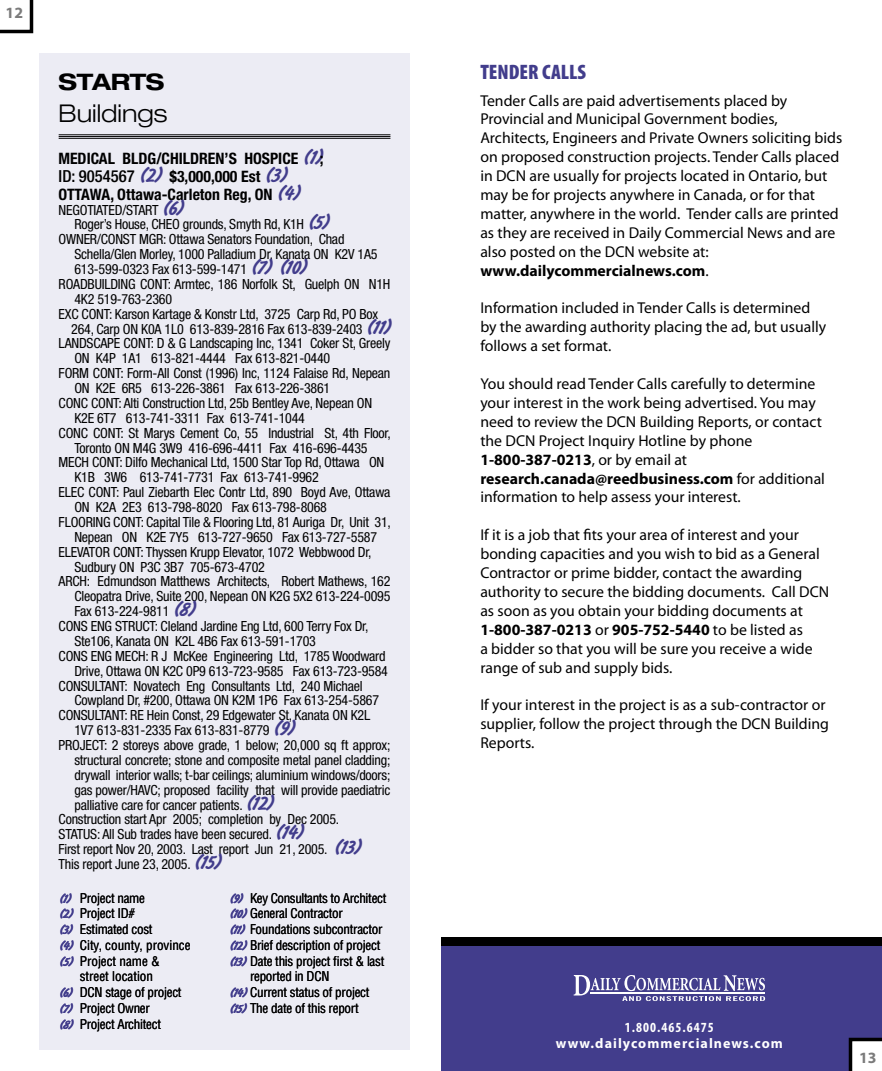
<style>
.page{position:relative;width:882px;height:1071px;background:#fff}
.page>*{position:absolute;margin:0;border:0;box-sizing:border-box;transform-origin:0 0}
.t1{font:300 expanded 24.5px "Helvetica Neue";color:#000}
.t2{font:700 expanded 22.75px "Helvetica Neue";letter-spacing:-.015em;color:#000}
.t3{font:900 condensed 21px "Myriad Pro";color:#423d8c}
.t4{font:15.75px/18.9px "Myriad Pro";color:#000}
.t5{font:700 condensed 15.75px/18px "Helvetica Neue";color:#000}
.t6{font:700 15.75px "Myriad Pro";color:#000}
.t7{font:700 15.75px "Myriad Pro";color:#7b7b7b}
.t8{font:condensed 14px "Helvetica Neue";letter-spacing:-.015em;color:#000}
.t9{font:700 14px "Myriad Pro";letter-spacing:.075em;color:#fff}
.t10{font:700 condensed 14px "Myriad Pro";letter-spacing:.075em;color:#fff}
.t11{font:condensed 13.12px "Helvetica";letter-spacing:-.02em;color:#000}
.t12{font:condensed 13.12px "Helvetica";color:#000}
.s1{font-family:"Brush Type";font-weight:400;font-style:italic;font-stretch:normal;font-size:21px;color:#423d8c}
.s2{font-weight:500;font-size:16.62px}
.s3{font-family:"Brush Type";font-style:italic;font-stretch:normal;font-size:21px;color:#423d8c}
.s4{font-family:"Brush Type";font-style:italic;font-stretch:normal;color:#423d8c}
.s5{font-weight:700}
</style>
<div class="page">
<svg style="left:0;top:0;width:34px;height:34px"></svg>
<div style="left:441px;top:937px;width:441px;height:134px;background:#423d8c"></div>
<div style="left:441px;top:937px;width:441px;height:9px;background:#000"></div>
<svg style="left:574px;top:975px;width:191px;height:26px"></svg>
<svg style="left:848px;top:1037px;width:34px;height:34px"></svg>
<div style="left:39px;top:54px;width:371px;height:996px;background:#ececf4"></div>
<hr style="left:59px;top:134px;width:331px;height:1px;background:#000">
<hr style="left:59px;top:136px;width:331px;height:1px;background:#000">
<hr style="left:59px;top:138px;width:331px;height:1px;background:#000">
<p class="t7" style="left:6px;top:3px;width:9px">12</p>
<h2 class="t2" style="left:59px;top:68px;width:107px">STARTS</h2>
<h1 class="t1" style="left:59px;top:98px;width:110px">Buildings</h1>
<p class="t5" style="left:59px;top:149px;width:267px">MEDICAL BLDG/CHILDREN’S HOSPICE <span class="s1">(1)</span>;<br><span class="s2">ID: 9054567</span> <span class="s1">(2)</span> $3,000,000 Est <span class="s1">(3)<br></span>OTTAWA, Ottawa-Carleton Reg, ON <span class="s1">(4)</span></p>
<p class="t8" style="left:59px;top:201px;width:124px">NEGOTIATED/START <span class="s3">(6)</span></p>
<p class="t8" style="left:74px;top:216px;width:254px">Roger’s House, CHEO grounds, Smyth Rd, K1H <span class="s3">(5)</span></p>
<p class="t8" style="left:59px;top:231px;width:287px">OWNER/CONST MGR: Ottawa Senators Foundation, Chad</p>
<p class="t8" style="left:74px;top:246px;width:305px">Schella/Glen Morley, 1000 Palladium Dr, Kanata ON K2V 1A5</p>
<p class="t8" style="left:74px;top:261px;width:232px">613-599-0323 Fax 613-599-1471 <span class="s3">(7) (10)</span></p>
<p class="t8" style="left:59px;top:276px;width:333px">ROADBUILDING CONT: Armtec, 186 Norfolk St, Guelph ON N1H</p>
<p class="t8" style="left:74px;top:291px;width:99px">4K2 519-763-2360</p>
<p class="t8" style="left:59px;top:306px;width:321px">EXC CONT: Karson Kartage &amp; Konstr Ltd, 3725 Carp Rd, PO Box</p>
<p class="t8" style="left:71px;top:320px;width:319px">264, Carp ON K0A 1L0 613-839-2816 Fax 613-839-2403 <span class="s3">(11)</span></p>
<p class="t8" style="left:59px;top:335px;width:333px">LANDSCAPE CONT: D &amp; G Landscaping Inc, 1341 Coker St, Greely</p>
<p class="t8" style="left:74px;top:350px;width:257px">ON K4P 1A1 613-821-4444 Fax 613-821-0440</p>
<p class="t8" style="left:59px;top:365px;width:333px">FORM CONT: Form-All Const (1996) Inc, 1124 Falaise Rd, Nepean</p>
<p class="t8" style="left:74px;top:380px;width:257px">ON K2E 6R5 613-226-3861 Fax 613-226-3861</p>
<p class="t8" style="left:59px;top:395px;width:315px">CONC CONT: Alti Construction Ltd, 25b Bentley Ave, Nepean ON</p>
<p class="t8" style="left:74px;top:410px;width:232px">K2E 6T7 613-741-3311 Fax 613-741-1044</p>
<p class="t8" style="left:59px;top:425px;width:334px">CONC CONT: St Marys Cement Co, 55 Industrial St, 4th Floor,</p>
<p class="t8" style="left:74px;top:439px;width:295px">Toronto ON M4G 3W9 416-696-4411 Fax 416-696-4435</p>
<p class="t8" style="left:59px;top:454px;width:327px">MECH CONT: Dilfo Mechanical Ltd, 1500 Star Top Rd, Ottawa ON</p>
<p class="t8" style="left:74px;top:469px;width:246px">K1B 3W6 613-741-7731 Fax 613-741-9962</p>
<p class="t8" style="left:59px;top:484px;width:333px">ELEC CONT: Paul Ziebarth Elec Contr Ltd, 890 Boyd Ave, Ottawa</p>
<p class="t8" style="left:74px;top:499px;width:254px">ON K2A 2E3 613-798-8020 Fax 613-798-8068</p>
<p class="t8" style="left:59px;top:514px;width:334px">FLOORING CONT: Capital Tile &amp; Flooring Ltd, 81 Auriga Dr, Unit 31,</p>
<p class="t8" style="left:74px;top:529px;width:304px">Nepean ON K2E 7Y5 613-727-9650 Fax 613-727-5587</p>
<p class="t8" style="left:59px;top:544px;width:314px">ELEVATOR CONT: Thyssen Krupp Elevator, 1072 Webbwood Dr,</p>
<p class="t8" style="left:74px;top:558px;width:192px">Sudbury ON P3C 3B7 705-673-4702</p>
<p class="t8" style="left:59px;top:573px;width:333px">ARCH: Edmundson Matthews Architects, Robert Mathews, 162</p>
<p class="t8" style="left:74px;top:588px;width:318px">Cleopatra Drive, Suite 200, Nepean ON K2G 5X2 613-224-0095</p>
<p class="t8" style="left:74px;top:603px;width:120px">Fax 613-224-9811 <span class="s3">(8)</span></p>
<p class="t8" style="left:59px;top:618px;width:311px">CONS ENG STRUCT: Cleland Jardine Eng Ltd, 600 Terry Fox Dr,</p>
<p class="t8" style="left:74px;top:633px;width:243px">Ste106, Kanata ON K2L 4B6 Fax 613-591-1703</p>
<p class="t8" style="left:59px;top:648px;width:328px">CONS ENG MECH: R J McKee Engineering Ltd, 1785 Woodward</p>
<p class="t8" style="left:74px;top:663px;width:315px">Drive, Ottawa ON K2C 0P9 613-723-9585 Fax 613-723-9584</p>
<p class="t8" style="left:59px;top:677px;width:305px">CONSULTANT: Novatech Eng Consultants Ltd, 240 Michael</p>
<p class="t8" style="left:74px;top:692px;width:306px">Cowpland Dr, #200, Ottawa ON K2M 1P6 Fax 613-254-5867</p>
<p class="t8" style="left:59px;top:707px;width:313px">CONSULTANT: RE Hein Const, 29 Edgewater St, Kanata ON K2L</p>
<p class="t8" style="left:74px;top:722px;width:219px">1V7 613-831-2335 Fax 613-831-8779 <span class="s3">(9)</span></p>
<p class="t8" style="left:59px;top:737px;width:333px">PROJECT: 2 storeys above grade, 1 below; 20,000 sq ft approx;</p>
<p class="t8" style="left:74px;top:752px;width:318px">structural concrete; stone and composite metal panel cladding;</p>
<p class="t8" style="left:74px;top:767px;width:318px">drywall interior walls; t-bar ceilings; aluminium windows/doors;</p>
<p class="t8" style="left:74px;top:782px;width:318px">gas power/HAVC; proposed facility that will provide paediatric</p>
<p class="t8" style="left:74px;top:796px;width:198px">palliative care for cancer patients. <span class="s3">(12)</span></p>
<p class="t8" style="left:59px;top:811px;width:282px">Construction start Apr 2005; completion by Dec 2005.</p>
<p class="t8" style="left:59px;top:826px;width:244px">STATUS: All Sub trades have been secured. <span class="s3">(14)</span></p>
<p class="t8" style="left:59px;top:841px;width:301px">First report Nov 20, 2003. Last report Jun 21, 2005. <span class="s3">(13)</span></p>
<p class="t8" style="left:59px;top:856px;width:161px">This report June 23, 2005. <span class="s3">(15)</span></p>
<p class="t11" style="left:59px;top:890px;width:88px"><span class="s4">(1)</span> Project name</p>
<p class="t11" style="left:59px;top:905px;width:78px"><span class="s4">(2)</span> Project ID#</p>
<p class="t11" style="left:59px;top:921px;width:95px"><span class="s4">(3)</span> Estimated cost</p>
<p class="t12" style="left:59px;top:937px;width:133px"><span class="s4">(4)</span> City, county, province</p>
<p class="t12" style="left:59px;top:953px;width:103px"><span class="s4">(5)</span> Project name &amp;</p>
<p class="t12" style="left:80px;top:968px;width:75px">street location</p>
<p class="t11" style="left:59px;top:984px;width:124px"><span class="s4">(6)</span> DCN stage of project</p>
<p class="t11" style="left:59px;top:1000px;width:93px"><span class="s4">(7)</span> Project Owner</p>
<p class="t11" style="left:59px;top:1016px;width:104px"><span class="s4">(8)</span> Project Architect</p>
<p class="t11" style="left:229px;top:890px;width:159px"><span class="s4">(9)</span> Key Consultants to Architect</p>
<p class="t11" style="left:229px;top:905px;width:115px"><span class="s4">(10)</span> General Contractor</p>
<p class="t11" style="left:229px;top:921px;width:155px"><span class="s4">(11)</span> Foundations subcontractor</p>
<p class="t11" style="left:229px;top:937px;width:153px"><span class="s4">(12)</span> Brief description of project</p>
<p class="t11" style="left:229px;top:953px;width:157px"><span class="s4">(13)</span> Date this project first &amp; last</p>
<p class="t11" style="left:250px;top:968px;width:81px">reported in DCN</p>
<p class="t11" style="left:229px;top:984px;width:142px"><span class="s4">(14)</span> Current status of project</p>
<p class="t11" style="left:229px;top:1000px;width:131px"><span class="s4">(15)</span> The date of this report</p>
<h3 class="t3" style="left:480px;top:58px;width:107px">TENDER CALLS</h3>
<p class="t4" style="left:480px;top:91px;width:363px">Tender Calls are paid advertisements placed by Provincial and Municipal Government bodies, Architects, Engineers and Private Owners soliciting bids on proposed construction projects. Tender Calls placed in DCN are usually for projects located in Ontario, but may be for projects anywhere in Canada, or for that matter, anywhere in the world. Tender calls are printed as they are received in Daily Commercial News and are also posted on the DCN website at: <span class="s5">www.dailycommercialnews.com</span>.</p>
<p class="t4" style="left:480px;top:298px;width:347px">Information included in Tender Calls is determined by the awarding authority placing the ad, but usually follows a set format.</p>
<p class="t4" style="left:480px;top:374px;width:346px">You should read Tender Calls carefully to determine your interest in the work being advertised. You may need to review the DCN Building Reports, or contact the DCN Project Inquiry Hotline by phone<br><span class="s5">1 -800-387-0213</span>, or by email at <span class="s5">research.canada@reedbusiness.com</span> for additional information to help assess your interest.</p>
<p class="t4" style="left:480px;top:525px;width:350px">If it is a job that fits your area of interest and your bonding capacities and you wish to bid as a General Contractor or prime bidder, contact the awarding authority to secure the bidding documents. Call DCN as soon as you obtain your bidding documents at</p>
<p class="t6" style="left:480px;top:619px;width:95px">1 -800-387-0213</p>
<p class="t4" style="left:480px;top:620px;width:334px;text-indent:115px">or <span class="s5">905-752-5440</span> to be listed as a bidder so that you will be sure you receive a wide range of sub and supply bids.</p>
<p class="t4" style="left:480px;top:695px;width:350px">If your interest in the project is as a sub-contractor or supplier, follow the project through the DCN Building<br>Reports.</p>
<p class="t10" style="left:625px;top:1018px;width:91px">1.800.465.6475</p>
<p class="t9" style="left:556px;top:1035px;width:229px">www.dailycommercialnews.com</p>
<p class="t7" style="left:859px;top:1047px;width:9px">13</p>
</div>
